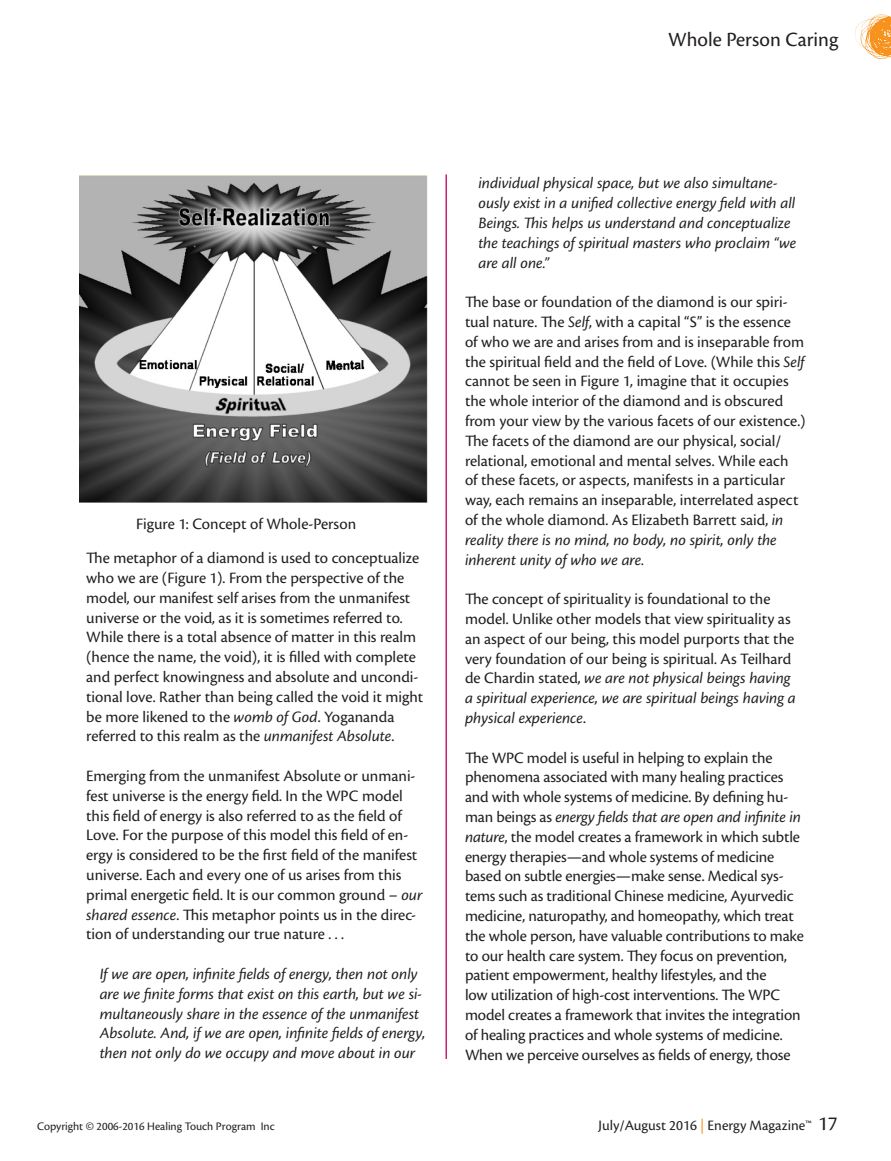
<style>
.page{position:relative;width:891px;height:1161px;background:#fff}
.page>*{position:absolute;margin:0;border:0;box-sizing:border-box;transform-origin:0 0}
.t1{font:21px "Cronos Pro";color:#231f20}
.t2{font:16.5px/19.8px "Cronos Pro";color:#231f20}
.Indent{font:italic 16.5px/19.8px "Cronos Pro";letter-spacing:-.005em;color:#231f20}
.t3{font:15px "Cronos Pro";color:#231f20}
.t4{font:12px "Cronos Pro";color:#231f20}
.s1{font-style:italic}
.s2{color:#f7931d}
.s3{font-size:21px}
</style>
<div class="page">
<svg style="left:855px;top:14px;width:36px;height:45px"></svg>
<hr style="left:446px;top:174px;width:1px;height:885px;background:#c91f7c">
<img style="left:80px;top:176px;width:348px;height:327px">
<p class="t1" style="left:668px;top:28px;width:172px">Whole Person Caring</p>
<p class="t2" style="left:136px;top:514px;width:222px">Figure 1: Concept of Whole-Person</p>
<p class="t2" style="left:86px;top:548px;width:339px">The metaphor of a diamond is used to conceptualize who we are (Figure 1). From the perspective of the model, our manifest self arises from the unmanifest universe or the void, as it is sometimes referred to.<br>While there is a total absence of matter in this realm (hence the name, the void), it is filled with complete and perfect knowingness and absolute and uncondi&shy;tional love. Rather than being called the void it might be more likened to the <span class="s1">womb of God</span>. Yogananda referred to this realm as the <span class="s1">unmanifest Absolute</span>.</p>
<p class="t2" style="left:86px;top:766px;width:338px">Emerging from the unmanifest Absolute or unmani&shy;fest universe is the energy field. In the WPC model this field of energy is also referred to as the field of Love. For the purpose of this model this field of en&shy;ergy is considered to be the first field of the manifest universe. Each and every one of us arises from this primal energetic field. It is our common ground – <span class="s1">our shared essence</span>. This metaphor points us in the direc&shy;tion of understanding our true nature . . .</p>
<p class="Indent" style="left:100px;top:964px;width:327px">If we are open, infinite fields of energy, then not only are we finite forms that exist on this earth, but we si&shy;multaneously share in the essence of the unmanifest Absolute. And, if we are open, infinite fields of energy, then not only do we occupy and move about in our</p>
<p class="Indent" style="left:478px;top:174px;width:319px">individual physical space, but we also simultane&shy;ously exist in a unified collective energy field with all Beings. Th is helps us understand and conceptualize the teachings of spiritual masters who proclaim “we are all one.”</p>
<p class="t2" style="left:465px;top:292px;width:342px">The base or foundation of the diamond is our spiri&shy;tual nature. The <span class="s1">Self</span>, with a capital “S” is the essence of who we are and arises from and is inseparable from the spiritual field and the field of Love. (While this <span class="s1">Self </span>cannot be seen in Figure 1, imagine that it occupies the whole interior of the diamond and is obscured from your view by the various facets of our existence.)<br>The facets of the diamond are our physical, social/ relational, emotional and mental selves. While each<br>of these facets, or aspects, manifests in a particular way, each remains an inseparable, interrelated aspect of the whole diamond. As Elizabeth Barrett said, <span class="s1">in reality there is no mind, no body, no spirit, only the inherent unity of who we are.</span></p>
<p class="t2" style="left:465px;top:589px;width:332px">The concept of spirituality is foundational to the model. Unlike other models that view spirituality as an aspect of our being, this model purports that the very foundation of our being is spiritual. As Teilhard de Chardin stated, <span class="s1">we are not physical beings having a spiritual experience, we are spiritual beings having a physical experience</span>.</p>
<p class="t2" style="left:465px;top:748px;width:340px">The WPC model is useful in helping to explain the phenomena associated with many healing practices and with whole systems of medicine. By defining hu&shy;man beings as <span class="s1">energy fields that are open and infinite in nature</span>, the model creates a framework in which subtle energy therapies—and whole systems of medicine based on subtle energies—make sense. Medical sys&shy;tems such as traditional Chinese medicine, Ayurvedic medicine, naturopathy, and homeopathy, which treat the whole person, have valuable contributions to make to our health care system. They focus on prevention, patient empowerment, healthy lifestyles, and the<br>low utilization of high-cost interventions. The WPC model creates a framework that invites the integration of healing practices and whole systems of medicine.<br>When we perceive ourselves as fields of energy, those</p>
<p class="t4" style="left:37px;top:1119px;width:239px">Copyright © 2006-2016 Healing Touch Program Inc</p>
<p class="t3" style="left:599px;top:1116px;width:241px">July/August 2016 <span class="s2">|</span> Energy Magazine™ <span class="s3">17</span></p>
</div>
